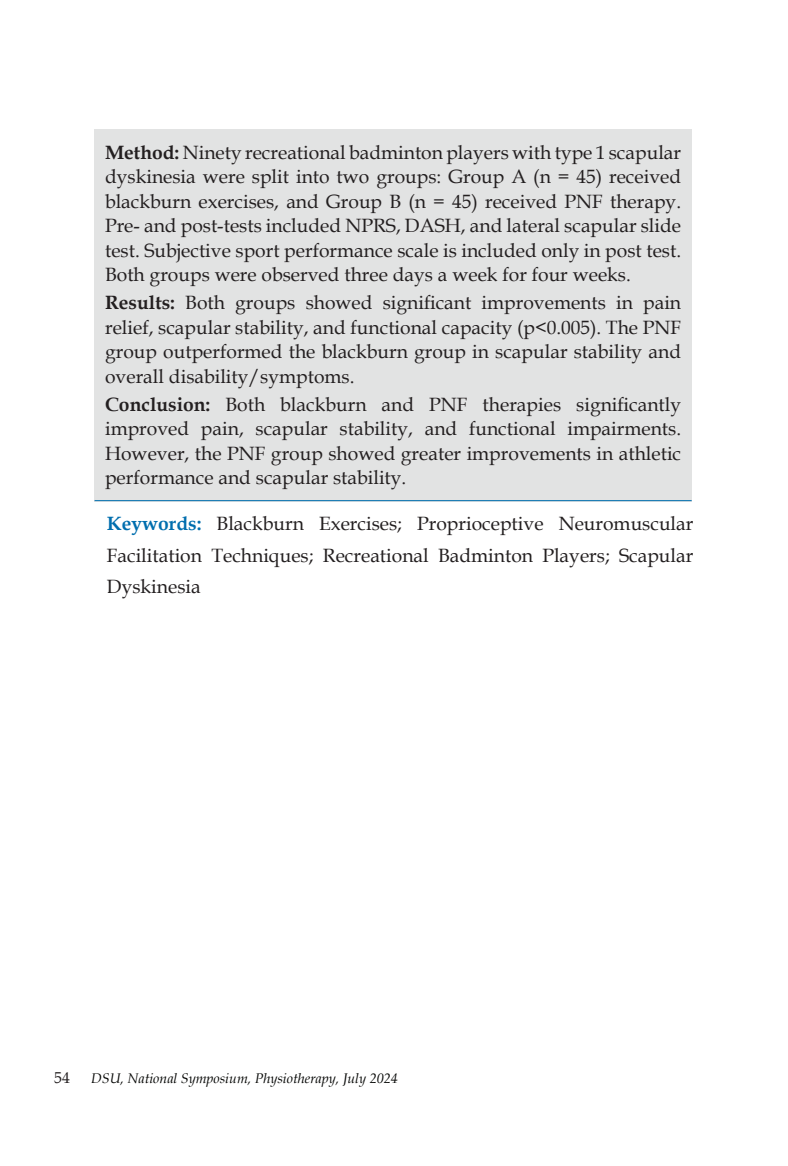
<style>
.page{position:relative;width:788px;height:1166px;background:#fff}
.page>*{position:absolute;margin:0;border:0;box-sizing:border-box;transform-origin:0 0}
.Abs_Text1{font:19.25px/24.5px "Book Antiqua";color:#231f20;text-align:justify}
.Keyword{font:19.25px/31.5px "Book Antiqua";color:#231f20;text-align:justify}
.t1{font:15.75px "Book Antiqua";color:#231f20}
.t2{font:italic 14px "Book Antiqua";color:#040503}
.s1{font-weight:700}
.s2{font-weight:700;color:#006eae}
</style>
<div class="page">
<div style="left:94px;top:129px;width:597px;height:372px;background:#e2e3e3"></div>
<hr style="left:94px;top:500px;width:597px;height:1px;background:#006eae">
<p class="Abs_Text1" style="left:105px;top:140px;width:577px"><span class="s1">Method:</span> Ninety recreational badminton players with type 1 scapular dyskinesia were split into two groups: Group A (n = 45) received blackburn exercises, and Group B (n = 45) received PNF therapy.<br>Pre- and post-tests included NPRS, DASH, and lateral scapular slide test. Subjective sport performance scale is included only in post test.<br>Both groups were observed three days a week for four weeks.</p>
<p class="Abs_Text1" style="left:105px;top:290px;width:577px"><span class="s1">Results:</span> Both groups showed significant improvements in pain relief, scapular stability, and functional capacity (p&lt;0.005). The PNF group outperformed the blackburn group in scapular stability and overall disability/symptoms.</p>
<p class="Abs_Text1" style="left:105px;top:392px;width:577px"><span class="s1">Conclusion:</span> Both blackburn and PNF therapies significantly improved pain, scapular stability, and functional impairments.<br>However, the PNF group showed greater improvements in athletic performance and scapular stability.</p>
<p class="Keyword" style="left:107px;top:507px;width:588px"><span class="s2">Keywords:</span> Blackburn Exercises; Proprioceptive Neuromuscular Facilitation Techniques; Recreational Badminton Players; Scapular Dyskinesia</p>
<p class="t1" style="left:54px;top:1066px;width:17px">54</p>
<p class="t2" style="left:91px;top:1067px;width:308px">DSU, National Symposium, Physiotherapy, July 2024</p>
</div>
